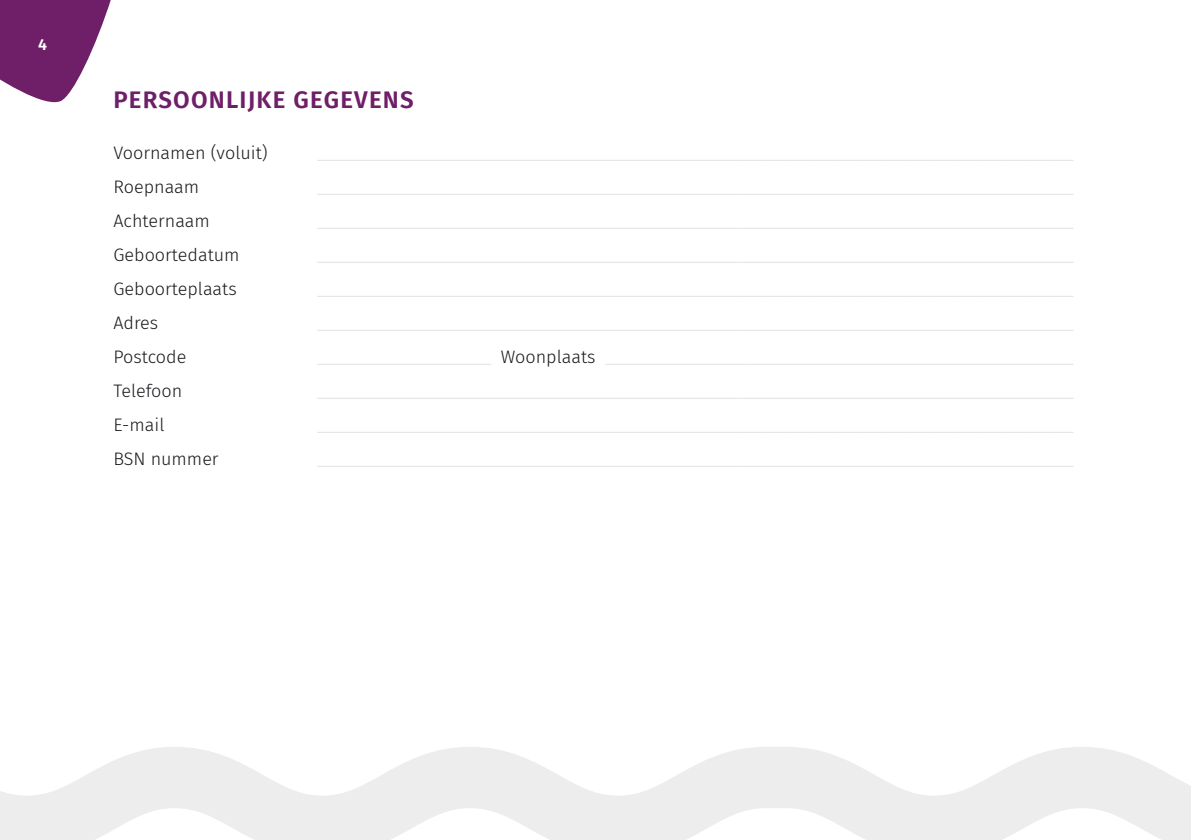
<style>
.page{position:relative;width:1191px;height:840px;background:#fff}
.page>*{position:absolute;margin:0;border:0;box-sizing:border-box;transform-origin:0 0}
.t1{font:600 24px "Fira Sans";letter-spacing:.05em;color:#6f1e68}
.t2{font:300 18px "Fira Sans";color:#1a171c}
.t3{font:600 16px "Fira Sans";color:#fff}
.t4{font:12px "Minion Pro";color:#d0d1d2}
.s1{font-family:"Fira Sans";font-weight:300;font-size:18px;color:#1a171c}
</style>
<div class="page">
<svg style="left:0;top:747px;width:1191px;height:92px;fill:#ededee"></svg>
<svg style="left:0;top:0;width:111px;height:102px"></svg>
<h3 class="t3" style="left:38px;top:31px;width:10px">4</h3>
<h1 class="t1" style="left:113px;top:79px;width:302px">PERSOONLIJKE GEGEVENS</h1>
<h2 class="t2" style="left:113px;top:140px;width:156px">Voornamen (voluit)</h2>
<h2 class="t2" style="left:113px;top:174px;width:87px">Roepnaam</h2>
<h2 class="t2" style="left:113px;top:208px;width:98px">Achternaam</h2>
<h2 class="t2" style="left:113px;top:242px;width:128px">Geboortedatum</h2>
<h2 class="t2" style="left:113px;top:276px;width:125px">Geboorteplaats</h2>
<h2 class="t2" style="left:113px;top:310px;width:46px">Adres</h2>
<p class="t4" style="left:317px;top:147px;width:757px">______________________________________________________________________________________________________________________________</p>
<p class="t4" style="left:317px;top:181px;width:757px">______________________________________________________________________________________________________________________________</p>
<p class="t4" style="left:317px;top:215px;width:757px">______________________________________________________________________________________________________________________________</p>
<p class="t4" style="left:317px;top:249px;width:757px">______________________________________________________________________________________________________________________________</p>
<p class="t4" style="left:317px;top:283px;width:757px">______________________________________________________________________________________________________________________________</p>
<p class="t4" style="left:317px;top:317px;width:757px">______________________________________________________________________________________________________________________________</p>
<h2 class="t2" style="left:113px;top:344px;width:74px">Postcode</h2>
<p class="t4" style="left:317px;top:351px;width:757px">_____________________________ <span class="s1">Woonplaats</span> ______________________________________________________________________________</p>
<h2 class="t2" style="left:113px;top:378px;width:70px">Telefoon</h2>
<p class="t4" style="left:317px;top:385px;width:757px">______________________________________________________________________________________________________________________________</p>
<h2 class="t2" style="left:113px;top:412px;width:53px">E-mail</h2>
<p class="t4" style="left:317px;top:419px;width:757px">______________________________________________________________________________________________________________________________</p>
<h2 class="t2" style="left:113px;top:446px;width:107px">BSN nummer</h2>
<p class="t4" style="left:317px;top:453px;width:757px">______________________________________________________________________________________________________________________________</p>
</div>
